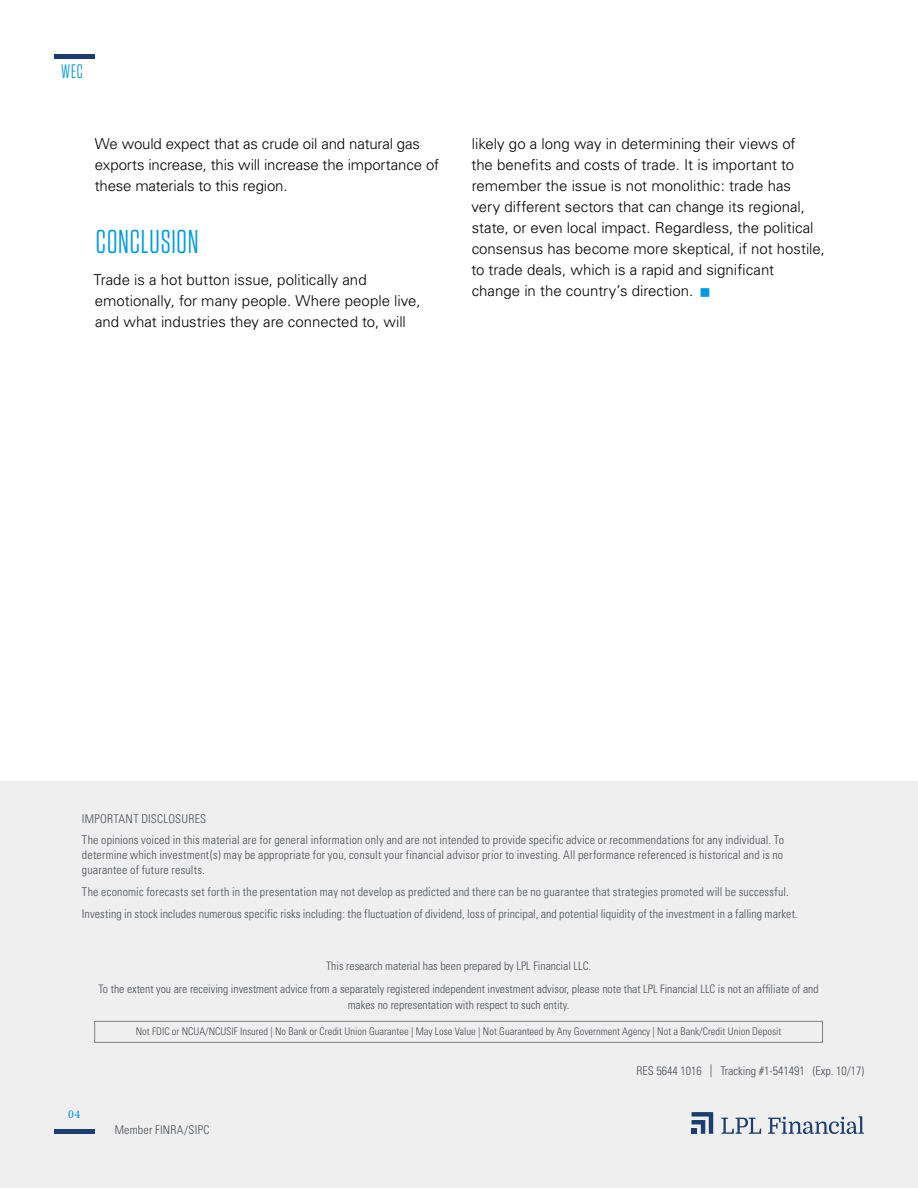
<style>
.page{position:relative;width:918px;height:1188px;background:#fff}
.page>*{position:absolute;margin:0;border:0;box-sizing:border-box;transform-origin:0 0}
.t1{font:33px "Tungsten Narrow";letter-spacing:.025em;color:#009bde}
.t2{font:19.5px "Tungsten Narrow";color:#0098d8}
.t3{font:300 15px/21px "Univers";color:#000}
.t4{font:300 condensed 12px/21.8px "Univers";letter-spacing:.015em;color:#4b4f54}
.t5{font:500 12px "Minion Pro";color:#009bde}
.t6{font:300 condensed 11.7px/22.8px "Univers";color:#4b4f54;text-align:center}
.t7{font:300 condensed 10.5px "Univers";color:#4b4f54}
.s1{color:#009bde}
.s2{font-size:12.9px}
</style>
<div class="page">
<div style="left:0;top:918px;width:918px;height:270px;background:#efeff0"></div>
<div style="left:94px;top:1021px;width:729px;height:22px;border:1px solid #807f83"></div>
<hr style="left:54px;top:1130px;width:40px;height:4px;background:#1b3e6f">
<hr style="left:54px;top:54px;width:40px;height:4px;background:#1b3e6f">
<svg style="left:692px;top:1112px;width:21px;height:22px"></svg>
<svg style="left:721px;top:1118px;width:40px;height:16px"></svg>
<svg style="left:768px;top:1116px;width:96px;height:18px"></svg>
<div style="left:0;top:781px;width:918px;height:148px;background:#efeff0"></div>
<h2 class="t2" style="left:61px;top:62px;width:23px">WEC</h2>
<p class="t3" style="left:95px;top:133px;width:346px">We would expect that as crude oil and natural gas exports increase, this will increase the importance of these materials to this region.</p>
<h1 class="t1" style="left:96px;top:226px;width:104px">CONCLUSION</h1>
<p class="t3" style="left:93px;top:269px;width:329px">Trade is a hot button issue, politically and emotionally, for many people. Where people live, and what industries they are connected to, will</p>
<p class="t3" style="left:471px;top:133px;width:355px">likely go a long way in determining their views of<br>the benefits and costs of trade. It is important to remember the issue is not monolithic: trade has<br>very different sectors that can change its regional, state, or even local impact. Regardless, the political consensus has become more skeptical, if not hostile, to trade deals, which is a rapid and significant change in the country’s direction. <span class="s1">■</span></p>
<p class="t4" style="left:82px;top:808px;width:704px">IMPORTANT DISCLOSURES<br>The opinions voiced in this material are for general information only and are not intended to provide specific advice or recommendations for any individual. To</p>
<p class="t4" style="left:82px;top:848px;width:703px;line-height:15px">determine which investment(s) may be appropriate for you, consult your financial advisor prior to investing. All performance referenced is historical and is no guarantee of future results.</p>
<p class="t4" style="left:82px;top:881px;width:717px">The economic forecasts set forth in the presentation may not develop as predicted and there can be no guarantee that strategies promoted will be successful.<br>Investing in stock includes numerous specific risks including: the fluctuation of dividend, loss of principal, and potential liquidity of the investment in a falling market.</p>
<p class="t6" style="left:99px;top:954px;width:722px">This research material has been prepared by LPL Financial LLC.<br>To the extent you are receiving investment advice from a separately registered independent investment advisor, please note that LPL Financial LLC is not an affiliate of and</p>
<p class="t6" style="left:348px;top:993px;width:223px">makes no representation with respect to such entity.</p>
<p class="t7" style="left:136px;top:1025px;width:647px">Not FDIC or NCUA/NCUSIF Insured | No Bank or Credit Union Guarantee | May Lose Value | Not Guaranteed by Any Government Agency | Not a Bank/Credit Union Deposit</p>
<p class="t5" style="left:68px;top:1106px;width:14px">04</p>
<p class="t4" style="left:115px;top:1119px;width:96px">Member FINRA/SIPC</p>
<p class="t4" style="left:636px;top:1060px;width:229px">RES 5644 1016 <span class="s2">|</span> Tracking #1-541491 (Exp. 10/17)</p>
</div>
